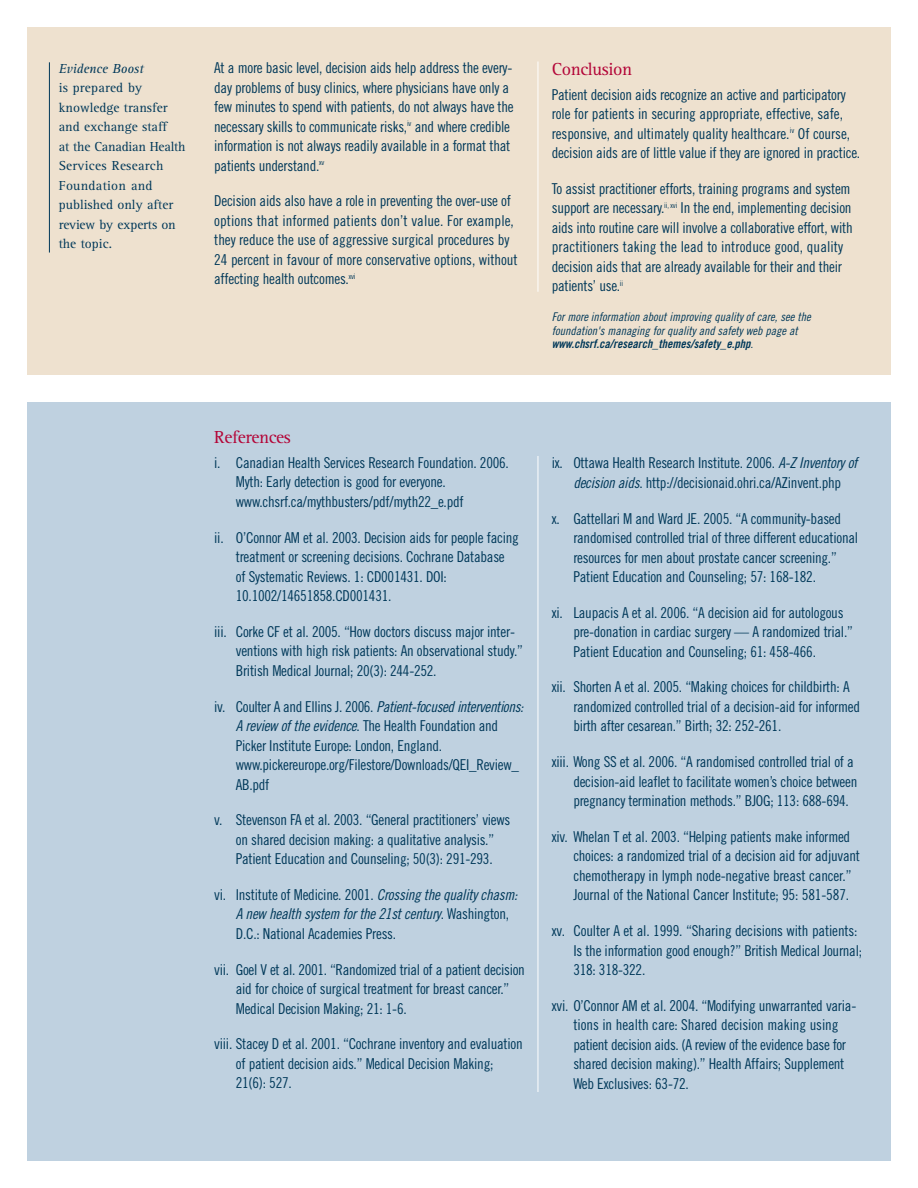
<style>
.page{position:relative;width:918px;height:1188px;background:#fff}
.page>*{position:absolute;margin:0;border:0;box-sizing:border-box;transform-origin:0 0}
.t1{font:18px "Rotis Serif";letter-spacing:-.02em;color:#b30437}
.t2{font:15px/19.5px "Trade Gothic Cond Eighteen";letter-spacing:-.02em;color:#003859}
.t3{font:15px "Trade Gothic Cond Eighteen Obl";letter-spacing:-.02em;color:#003859}
.t4{font:13.5px/19.5px "Rotis Serif";color:#003859}
.t5{font:italic 13.5px "Rotis Serif";color:#003859}
.t6{font:12px/13.5px "Trade Gothic Cond Eighteen Obl";color:#003859}
.t7{font:12px "Trade Gothic Bold Cond Twenty Obl";color:#003859}
.s1{font-family:"Trade Gothic Cond Eighteen Obl"}
.s2{font-family:"Trade Gothic Cond Eighteen"}
</style>
<div class="page">
<div style="left:27px;top:27px;width:864px;height:348px;background:#eee1cf"></div>
<div style="left:27px;top:402px;width:864px;height:759px;background:#bfd1e0"></div>
<hr style="left:538px;top:62px;width:1px;height:230px;background:#fff">
<hr style="left:538px;top:456px;width:1px;height:636px;background:#fff">
<hr style="left:49px;top:62px;width:1px;height:191px;background:#003859">
<p class="t5" style="left:59px;top:64px;width:86px">Evidence Boost</p>
<p class="t4" style="left:59px;top:79px;width:128px">is prepared by knowledge transfer and exchange staff<br>at the Canadian Health<br>Services Research<br>Foundation and published only after review by experts on the topic.</p>
<p class="t2" style="left:214px;top:59px;width:301px">At a more basic level, decision aids help address the every&shy;day problems of busy clinics, where physicians have only a few minutes to spend with patients, do not always have the necessary skills to communicate risks,<sup>iv</sup> and where credible information is not always readily available in a format that patients understand.<sup>xv</sup></p>
<p class="t2" style="left:214px;top:192px;width:305px">Decision aids also have a role in preventing the over-use of options that informed patients don’t value. For example, they reduce the use of aggressive surgical procedures by 24 percent in favour of more conservative options, without affecting health outcomes.<sup>xvi</sup></p>
<p class="t1" style="left:552px;top:63px;width:82px">Conclusion</p>
<p class="t2" style="left:552px;top:86px;width:310px">Patient decision aids recognize an active and participatory role for patients in securing appropriate, effective, safe, responsive, and ultimately quality healthcare.<sup>iv</sup> Of course, decision aids are of little value if they are ignored in practice.</p>
<p class="t2" style="left:552px;top:180px;width:302px">To assist practitioner efforts, training programs and system support are necessary.<sup>ii,</sup> <sup>xvi</sup> In the end, implementing decision aids into routine care will involve a collaborative effort, with practitioners taking the lead to introduce good, quality decision aids that are already available for their and their patients’ use.<sup>ii</sup></p>
<p class="t6" style="left:552px;top:311px;width:260px">For more information about improving quality of care, see the foundation's managing for quality and safety web page at</p>
<p class="t7" style="left:552px;top:339px;width:203px">www.chsrf.ca/research_themes/safety_e.php<span class="s1">.</span></p>
<p class="t1" style="left:214px;top:431px;width:78px">References</p>
<p class="t2" style="left:236px;top:454px;width:275px;text-indent:-22px">i. Canadian Health Services Research Foundation. 2006.<br>Myth: Early detection is good for everyone. www.chsrf.ca/mythbusters/pdf/myth22_e.pdf</p>
<p class="t2" style="left:236px;top:529px;width:284px;text-indent:-22px">ii. O’Connor AM et al. 2003. Decision aids for people facing treatment or screening decisions. Cochrane Database<br>of Systematic Reviews. 1: CD001431. DOI:<br>10.1002/14651858.CD001431.</p>
<p class="t2" style="left:236px;top:623px;width:289px;text-indent:-22px">iii. Corke CF et al. 2005. “How doctors discuss major inter&shy;ventions with high risk patients: An observational study.”<br>British Medical Journal; 20(3): 244-252.</p>
<p class="t3" style="left:214px;top:701px;width:311px"><span class="s2">iv. Coulter A and Ellins J. 2006.</span> Patient-focused interventions:</p>
<p class="t2" style="left:236px;top:717px;width:285px"><span class="s1">A review of the evidence</span>. The Health Foundation and Picker Institute Europe: London, England. www.pickereurope.org/Filestore/Downloads/QEI_Review_ AB.pdf</p>
<p class="t2" style="left:214px;top:811px;width:298px;text-align:center">v. Stevenson FA et al. 2003. “General practitioners’ views on shared decision making: a qualitative analysis.”<br>Patient Education and Counseling; 50(3): 291-293.</p>
<p class="t2" style="left:214px;top:886px;width:305px">vi. Institute of Medicine. 2001. <span class="s1">Crossing the quality chasm:</span></p>
<p class="t3" style="left:236px;top:909px;width:275px">A new health system for the 21st century<span class="s2">. Washington,</span></p>
<p class="t2" style="left:236px;top:925px;width:162px">D.C.: National Academies Press.</p>
<p class="t2" style="left:236px;top:961px;width:291px;text-indent:-22px">vii. Goel V et al. 2001. “Randomized trial of a patient decision aid for choice of surgical treatment for breast cancer.”<br>Medical Decision Making; 21: 1-6.</p>
<p class="t2" style="left:236px;top:1035px;width:288px;text-indent:-22px">viii. Stacey D et al. 2001. “Cochrane inventory and evaluation of patient decision aids.” Medical Decision Making;<br>21(6): 527.</p>
<p class="t2" style="left:552px;top:454px;width:307px;text-align:center">ix. Ottawa Health Research Institute. 2006. <span class="s1">A-Z Inventory of decision aids</span>. http://decisionaid.ohri.ca/AZinvent.php</p>
<p class="t2" style="left:573px;top:510px;width:286px;text-indent:-22px">x. Gattellari M and Ward JE. 2005. “A community-based randomised controlled trial of three different educational resources for men about prostate cancer screening.” Patient Education and Counseling; 57: 168-182.</p>
<p class="t2" style="left:573px;top:604px;width:281px;text-indent:-22px">xi. Laupacis A et al. 2006. “A decision aid for autologous pre-donation in cardiac surgery — A randomized trial.”<br>Patient Education and Counseling; 61: 458-466.</p>
<p class="t2" style="left:573px;top:679px;width:288px;text-indent:-22px">xii. Shorten A et al. 2005. “Making choices for childbirth: A randomized controlled trial of a decision-aid for informed birth after cesarean.” Birth; 32: 252-261.</p>
<p class="t2" style="left:573px;top:753px;width:286px;text-indent:-22px">xiii. Wong SS et al. 2006. “A randomised controlled trial of a decision-aid leaflet to facilitate women’s choice between pregnancy termination methods.” BJOG; 113: 688-694.</p>
<p class="t2" style="left:573px;top:828px;width:288px;text-indent:-22px">xiv. Whelan T et al. 2003. “Helping patients make informed choices: a randomized trial of a decision aid for adjuvant chemotherapy in lymph node-negative breast cancer.” Journal of the National Cancer Institute; 95: 581-587.</p>
<p class="t2" style="left:573px;top:922px;width:290px;text-indent:-22px">xv. Coulter A et al. 1999. “Sharing decisions with patients:<br>Is the information good enough?” British Medical Journal;<br>318: 318-322.</p>
<p class="t2" style="left:573px;top:997px;width:284px;text-indent:-22px">xvi. O’Connor AM et al. 2004. “Modifying unwarranted varia&shy;tions in health care: Shared decision making using patient decision aids. (A review of the evidence base for shared decision making).” Health Affairs; Supplement Web Exclusives: 63-72.</p>
</div>
